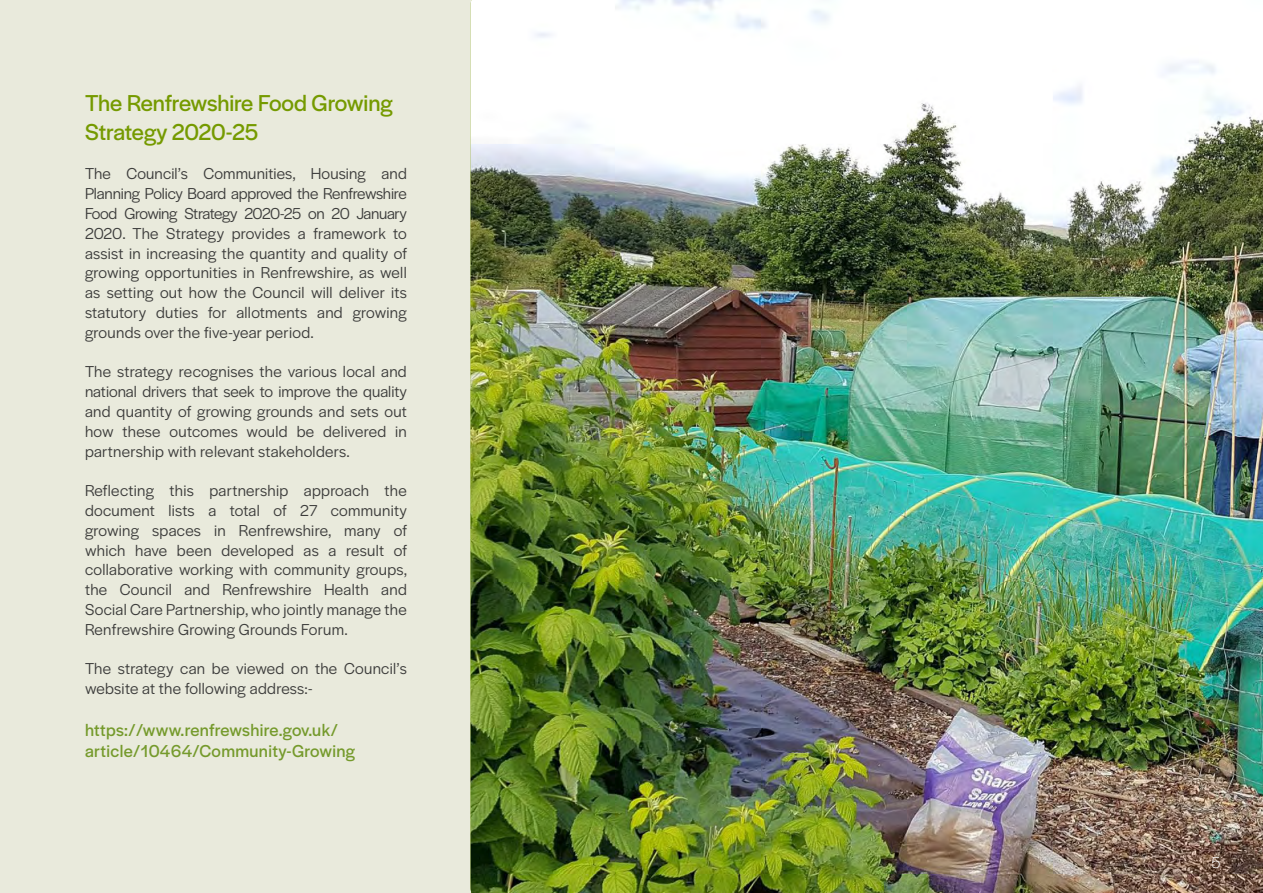
<style>
.page{position:relative;width:1263px;height:893px;background:#e9eadc}
.page>*{position:absolute;margin:0;border:0;box-sizing:border-box;transform-origin:0 0}
.t1{font:24px/28.8px "Halyard Display";letter-spacing:-.005em;color:#759a00}
.t2{font:18px/21.6px "Halyard Display";letter-spacing:.02em;color:#759a2c}
.t3{font:16.5px/19.8px "Halyard Display";letter-spacing:.02em;color:#3c3c3b;text-align:justify}
.t4{font:300 16.5px "Halyard Display";color:#fff}
</style>
<div class="page">
<img style="left:471px;top:0;width:792px;height:893px">
<p class="t1" style="left:85px;top:87px;width:309px">The Renfrewshire Food Growing<br>Strategy 2020-25</p>
<p class="t3" style="left:85px;top:163px;width:323px">The Council’s Communities, Housing and Planning Policy Board approved the Renfrewshire Food Growing Strategy 2020-25 on 20 January 2020. The Strategy provides a framework to assist in increasing the quantity and quality of growing opportunities in Renfrewshire, as well as setting out how the Council will deliver its statutory duties for allotments and growing grounds over the five-year period.</p>
<p class="t3" style="left:85px;top:361px;width:323px">The strategy recognises the various local and national drivers that seek to improve the quality and quantity of growing grounds and sets out how these outcomes would be delivered in partnership with relevant stakeholders.</p>
<p class="t3" style="left:85px;top:480px;width:324px">Reflecting this partnership approach the document lists a total of 27 community growing spaces in Renfrewshire, many of which have been developed as a result of collaborative working with community groups, the Council and Renfrewshire Health and Social Care Partnership, who jointly manage the Renfrewshire Growing Grounds Forum.</p>
<p class="t3" style="left:85px;top:658px;width:323px">The strategy can be viewed on the Council’s website at the following address:-</p>
<p class="t2" style="left:85px;top:718px;width:271px">https://www.renfrewshire.gov.uk/ article/10464/Community-Growing</p>
<p class="t4" style="left:1211px;top:851px;width:10px">5</p>
</div>
